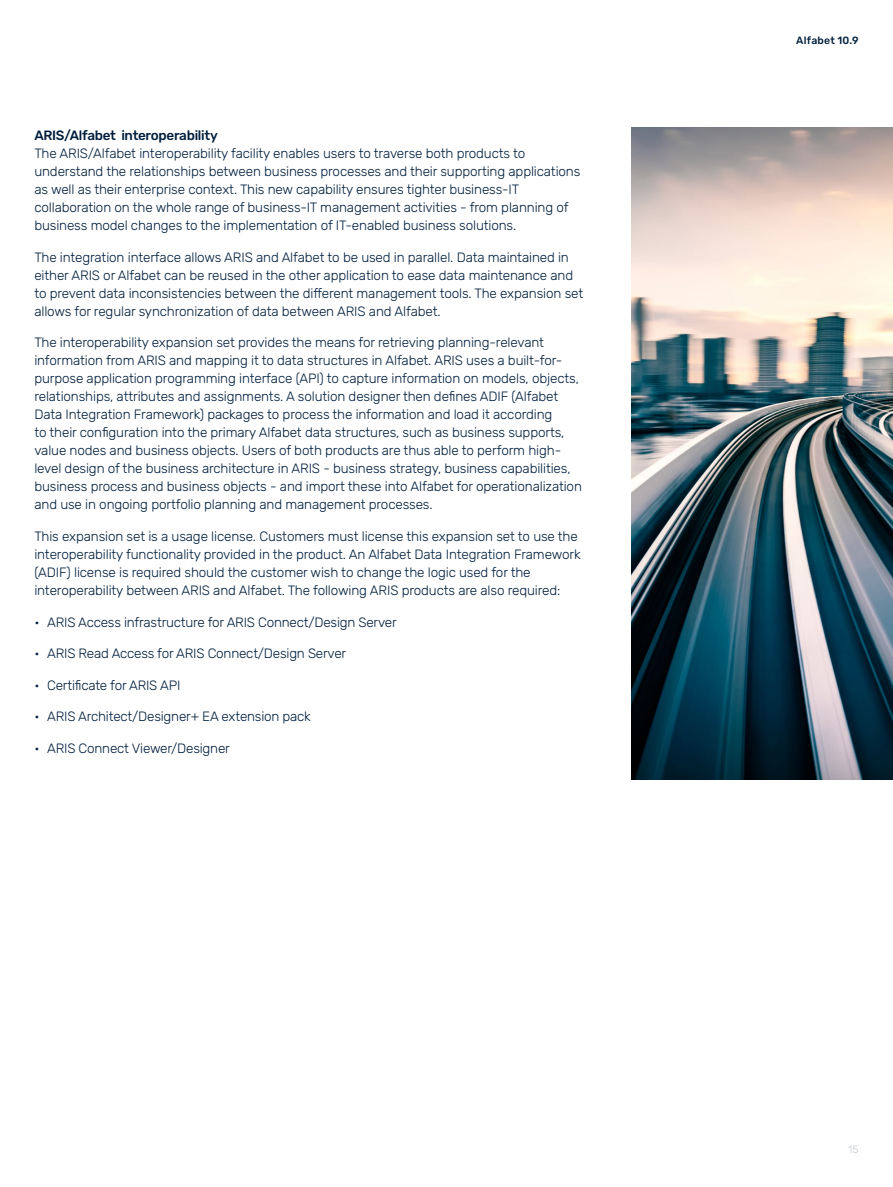
<style>
.page{position:relative;width:893px;height:1187px;background:#fff}
.page>*{position:absolute;margin:0;border:0;box-sizing:border-box;transform-origin:0 0}
.Body_1_-_9_12__Dark{font:300 13.5px/18px "Rubik";letter-spacing:-.01em;color:#011f3d}
.Document_Title_-_7_9{font:500 10.5px "Rubik";letter-spacing:.025em;color:#011f3d}
.Document_Title_-_7_9-2{font:300 10.5px "Rubik";color:#c0c7cf}
.s1{font-weight:500}
</style>
<div class="page">
<img style="left:632px;top:128px;width:261px;height:651px">
<p class="Body_1_-_9_12__Dark" style="left:34px;top:127px;width:547px"><span class="s1">ARIS/Alfabet interoperability<br></span>The ARIS/Alfabet interoperability facility enables users to traverse both products to understand the relationships between business processes and their supporting applications as well as their enterprise context. This new capability ensures tighter business-IT collaboration on the whole range of business-IT management activities - from planning of business model changes to the implementation of IT-enabled business solutions.</p>
<p class="Body_1_-_9_12__Dark" style="left:34px;top:248px;width:550px">The integration interface allows ARIS and Alfabet to be used in parallel. Data maintained in either ARIS or Alfabet can be reused in the other application to ease data maintenance and to prevent data inconsistencies between the different management tools. The expansion set allows for regular synchronization of data between ARIS and Alfabet.</p>
<p class="Body_1_-_9_12__Dark" style="left:34px;top:334px;width:549px">The interoperability expansion set provides the means for retrieving planning-relevant information from ARIS and mapping it to data structures in Alfabet. ARIS uses a built-for&shy;purpose application programming interface (API) to capture information on models, objects, relationships, attributes and assignments. A solution designer then defines ADIF (Alfabet Data Integration Framework) packages to process the information and load it according<br>to their configuration into the primary Alfabet data structures, such as business supports, value nodes and business objects. Users of both products are thus able to perform high&shy;level design of the business architecture in ARIS - business strategy, business capabilities, business process and business objects - and import these into Alfabet for operationalization and use in ongoing portfolio planning and management processes.</p>
<p class="Body_1_-_9_12__Dark" style="left:34px;top:527px;width:548px">This expansion set is a usage license. Customers must license this expansion set to use the interoperability functionality provided in the product. An Alfabet Data Integration Framework (ADIF) license is required should the customer wish to change the logic used for the interoperability between ARIS and Alfabet. The following ARIS products are also required:</p>
<p class="Body_1_-_9_12__Dark" style="left:34px;top:613px;width:364px">• ARIS Access infrastructure for ARIS Connect/Design Server</p>
<p class="Body_1_-_9_12__Dark" style="left:34px;top:644px;width:313px">• ARIS Read Access for ARIS Connect/Design Server</p>
<p class="Body_1_-_9_12__Dark" style="left:34px;top:676px;width:148px">• Certificate for ARIS API</p>
<p class="Body_1_-_9_12__Dark" style="left:34px;top:707px;width:278px">• ARIS Architect/Designer+ EA extension pack</p>
<p class="Body_1_-_9_12__Dark" style="left:34px;top:739px;width:197px">• ARIS Connect Viewer/Designer</p>
<p class="Document_Title_-_7_9" style="left:796px;top:35px;width:64px">Alfabet 10.9</p>
<p class="Document_Title_-_7_9-2" style="left:848px;top:1142px;width:12px">15</p>
</div>
